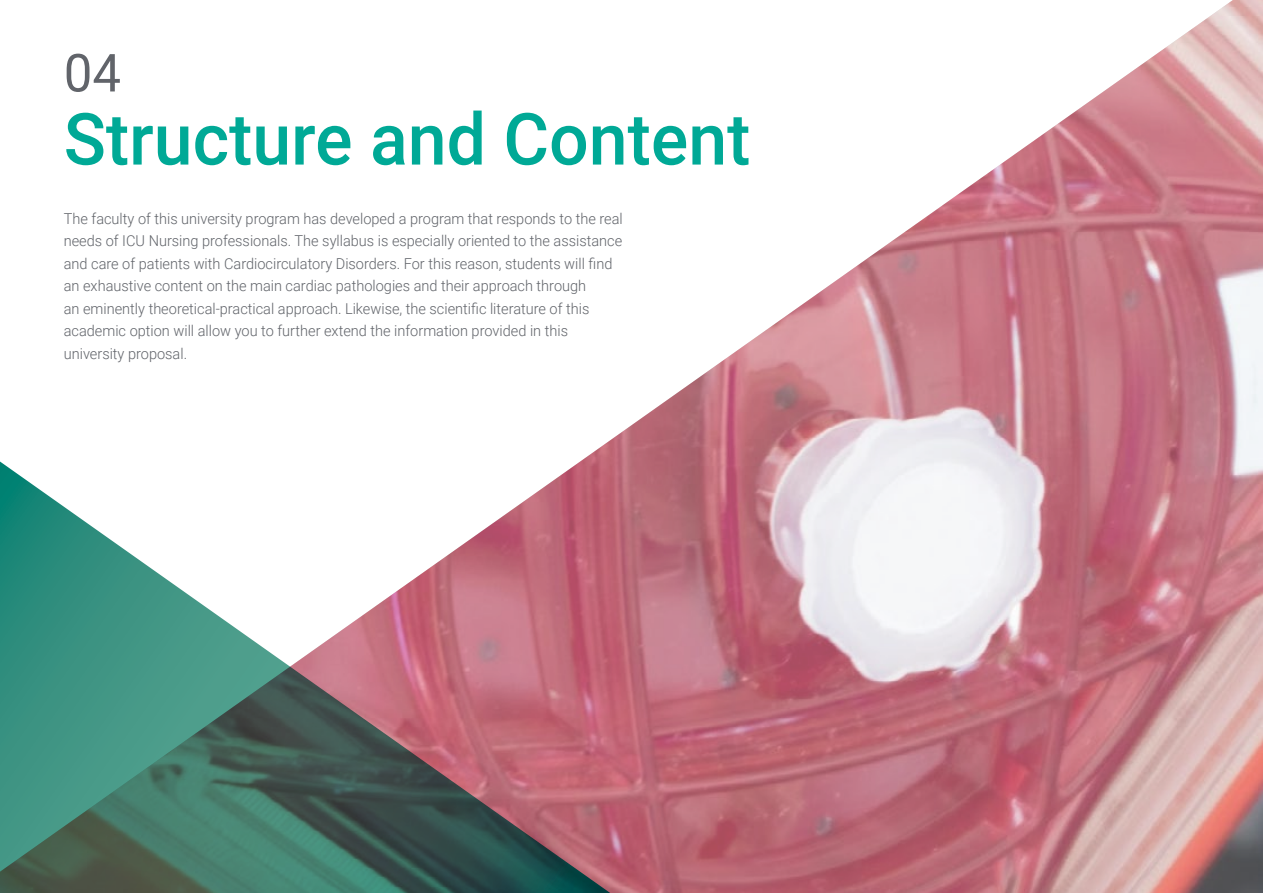
<style>
.page{position:relative;width:1263px;height:893px;background:#fff}
.page>*{position:absolute;margin:0;border:0;box-sizing:border-box;transform-origin:0 0}
.t1{font:500 72px "Roboto";color:#00a996}
.t2{font:52.5px "Roboto";color:#61646a}
.t3{font:300 15px/22.5px "Roboto";color:#61646a}
</style>
<div class="page">
<img style="left:602px;top:0;width:661px;height:893px">
<svg style="left:0;top:446px;width:640px;height:447px"></svg>
<h2 class="t2" style="left:64px;top:36px;width:59px">04</h2>
<h1 class="t1" style="left:64px;top:89px;width:688px">Structure and Content</h1>
<p class="t3" style="left:64px;top:207px;width:560px">The faculty of this university program has developed a program that responds to the real needs of ICU Nursing professionals. The syllabus is especially oriented to the assistance and care of patients with Cardiocirculatory Disorders. For this reason, students will find an exhaustive content on the main cardiac pathologies and their approach through<br>an eminently theoretical-practical approach. Likewise, the scientific literature of this academic option will allow you to further extend the information provided in this university proposal.</p>
</div>
